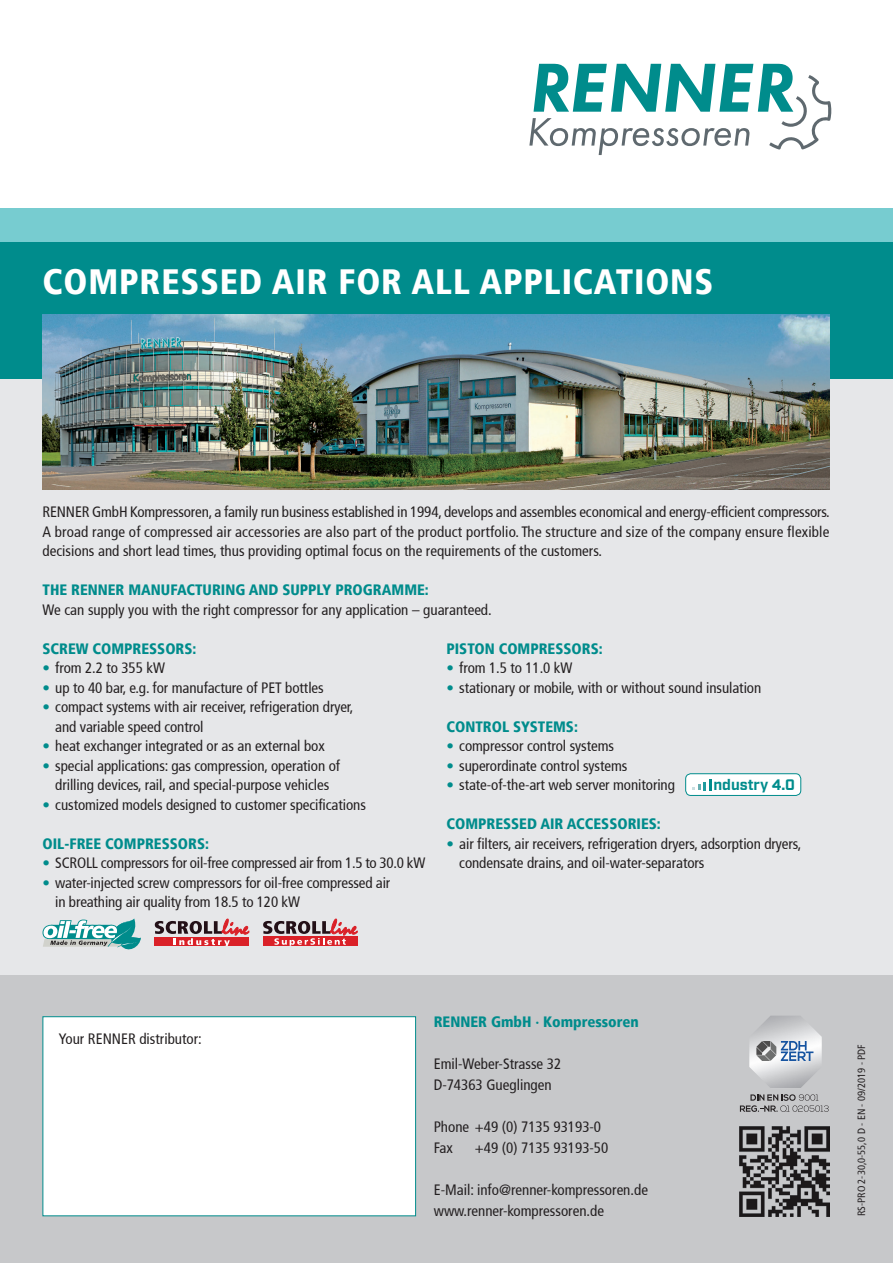
<style>
.page{position:relative;width:893px;height:1263px;background:#fff}
.page>*{position:absolute;margin:0;border:0;box-sizing:border-box;transform-origin:0 0}
.t1{font:900 condensed 35.1px "Frutiger";letter-spacing:.025em;color:#fff}
.t2{font:700 15.15px "Industry";color:#008c8c}
.t3{font:condensed 15px/19.5px "Frutiger";letter-spacing:-.005em;color:#231f20}
.t4{font:900 condensed 15px "Frutiger";color:#008c8c}
.t5{font:condensed 10.5px "Frutiger";color:#231f20}
.s1{color:#008c8c}
</style>
<div class="page">
<div style="left:0;top:974px;width:893px;height:289px;background:#c7c8ca"></div>
<div style="left:0;top:378px;width:893px;height:597px;background:#e6e7e9"></div>
<div style="left:0;top:208px;width:893px;height:34px;background:#77ccd0"></div>
<div style="left:0;top:242px;width:893px;height:136px;background:#008c8c"></div>
<div style="left:43px;top:1016px;width:373px;height:200px;background:#fff;border:1px solid #008c8c"></div>
<img style="left:740px;top:1127px;width:89px;height:89px">
<svg style="left:529px;top:64px;width:302px;height:91px"></svg>
<img style="left:43px;top:315px;width:786px;height:174px">
<svg style="left:43px;top:918px;width:98px;height:31px"></svg>
<svg style="left:155px;top:919px;width:94px;height:27px"></svg>
<svg style="left:263px;top:919px;width:94px;height:27px"></svg>
<div style="left:686px;top:774px;width:115px;height:21px;background:#fff;border-radius:5px"></div>
<div style="left:685px;top:773px;width:116px;height:23px;border:1px solid #008c8c;border-radius:5px"></div>
<svg style="left:692px;top:779px;width:20px;height:11px"></svg>
<img style="left:749px;top:1016px;width:73px;height:72px">
<svg style="left:740px;top:1094px;width:89px;height:18px"></svg>
<svg style="left:756px;top:1041px;width:57px;height:20px"></svg>
<h1 class="t1" style="left:43px;top:260px;width:672px">COMPRESSED AIR FOR ALL APPLICATIONS</h1>
<p class="t3" style="left:43px;top:502px;width:789px;text-align:justify">RENNER GmbH Kompressoren, a family run business established in 1994, develops and assembles economical and energy-efficient compressors.<br>A broad range of compressed air accessories are also part of the product portfolio. The structure and size of the company ensure flexible decisions and short lead times, thus providing optimal focus on the requirements of the customers.</p>
<p class="t4" style="left:43px;top:581px;width:388px">THE RENNER MANUFACTURING AND SUPPLY PROGRAMME:</p>
<p class="t3" style="left:43px;top:600px;width:451px">We can supply you with the right compressor for any application – guaranteed.</p>
<p class="t4" style="left:43px;top:640px;width:155px">SCREW COMPRESSORS:</p>
<p class="t3" style="left:43px;top:658px;width:124px"><span class="s1">•</span> from 2.2 to 355 kW</p>
<p class="t3" style="left:43px;top:678px;width:283px"><span class="s1">•</span> up to 40 bar, e.g. for manufacture of PET bottles</p>
<p class="t3" style="left:55px;top:697px;width:300px;text-indent:-13px"><span class="s1">•</span> compact systems with air receiver, refrigeration dryer, and variable speed control</p>
<p class="t3" style="left:43px;top:736px;width:284px"><span class="s1">•</span> heat exchanger integrated or as an external box</p>
<p class="t3" style="left:43px;top:756px;width:299px;text-align:center"><span class="s1">•</span> special applications: gas compression, operation of drilling devices, rail, and special-purpose vehicles</p>
<p class="t3" style="left:43px;top:795px;width:325px"><span class="s1">•</span> customized models designed to customer specifications</p>
<p class="t4" style="left:43px;top:835px;width:168px">OIL-FREE COMPRESSORS:</p>
<p class="t3" style="left:43px;top:853px;width:384px"><span class="s1">•</span> SCROLL compressors for oil-free compressed air from 1.5 to 30.0 kW</p>
<p class="t3" style="left:55px;top:873px;width:336px;text-indent:-13px"><span class="s1">•</span> water-injected screw compressors for oil-free compressed air in breathing air quality from 18.5 to 120 kW</p>
<p class="t4" style="left:446px;top:639px;width:158px">PISTON COMPRESSORS:</p>
<p class="t3" style="left:446px;top:658px;width:127px"><span class="s1">•</span> from 1.5 to 11.0 kW</p>
<p class="t3" style="left:446px;top:678px;width:316px"><span class="s1">•</span> stationary or mobile, with or without sound insulation</p>
<p class="t4" style="left:446px;top:717px;width:133px">CONTROL SYSTEMS:</p>
<p class="t3" style="left:446px;top:736px;width:169px"><span class="s1">•</span> compressor control systems</p>
<p class="t3" style="left:446px;top:756px;width:182px"><span class="s1">•</span> superordinate control systems</p>
<p class="t3" style="left:446px;top:775px;width:230px"><span class="s1">•</span> state-of-the-art web server monitoring</p>
<p class="t2" style="left:713px;top:776px;width:83px">ndustry 4.0</p>
<p class="t4" style="left:446px;top:815px;width:216px">COMPRESSED AIR ACCESSORIES:</p>
<p class="t3" style="left:459px;top:834px;width:344px;text-indent:-13px"><span class="s1">•</span> air filters, air receivers, refrigeration dryers, adsorption dryers, condensate drains, and oil-water-separators</p>
<p class="t3" style="left:59px;top:1029px;width:144px">Your RENNER distributor:</p>
<p class="t4" style="left:434px;top:1013px;width:206px">RENNER GmbH ∙ Kompressoren</p>
<p class="t3" style="left:434px;top:1053px;width:129px;line-height:21px">Emil-Weber-Strasse 32<br>D-74363 Gueglingen</p>
<p class="t3" style="left:434px;top:1116px;width:169px;line-height:21px">Phone +49 (0) 7135 93193-0<br>Fax</p>
<p class="t3" style="left:475px;top:1138px;width:135px">+49 (0) 7135 93193-50</p>
<p class="t3" style="left:434px;top:1179px;width:216px;line-height:21px">E-Mail: info@renner-kompressoren.de www.renner-kompressoren.de</p>
<p class="t5" style="left:855px;top:1216px;width:173px;rotate:-90deg">RS-PRO 2-30,0-55,0 D - EN - 09/2019 - PDF</p>
</div>
